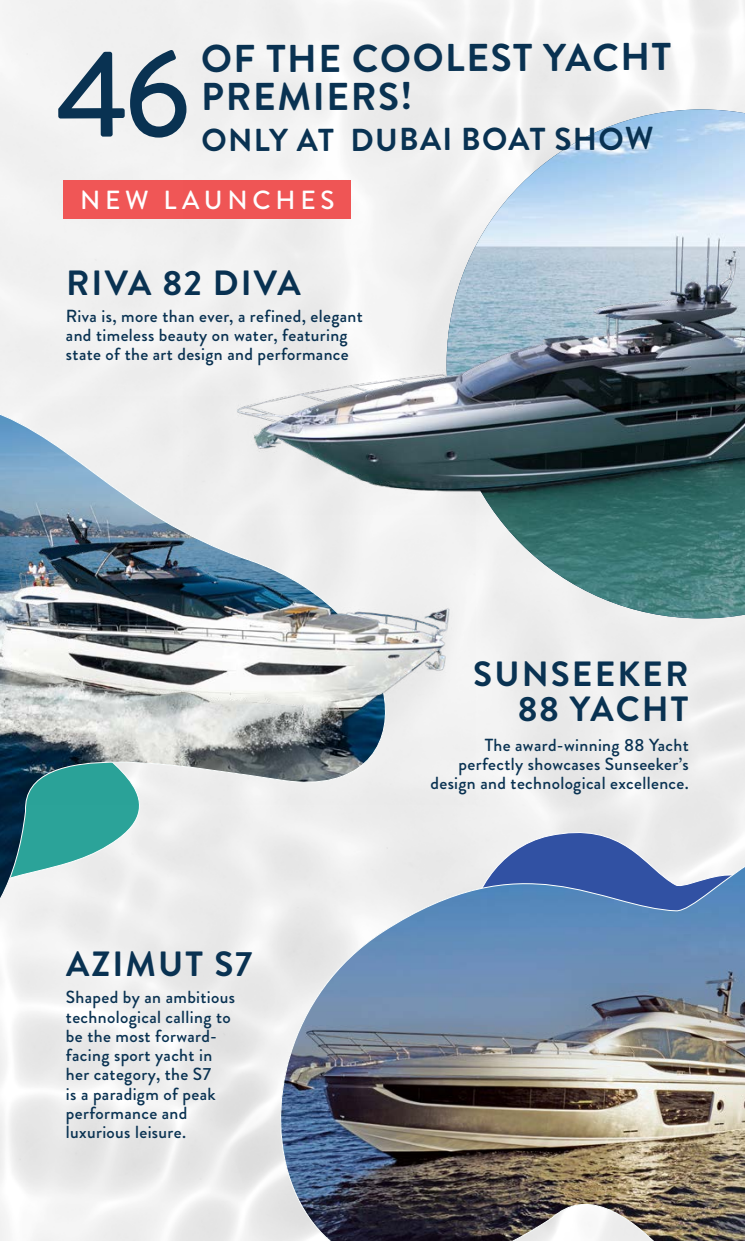
<style>
.page{position:relative;width:745px;height:1241px;background:#fff}
.page>*{position:absolute;margin:0;border:0;box-sizing:border-box;transform-origin:0 0}
.t1{font:500 122.67px "Brandon Grotesque";color:#093252}
.t2{font:700 38.68px/38.7px "Brandon Grotesque";letter-spacing:.035em;color:#093252}
.t3{font:700 35px/35px "Brandon Grotesque";letter-spacing:.06em;color:#093252;text-align:right}
.t4{font:700 31.68px "Brandon Grotesque";letter-spacing:.035em;color:#093252}
.t5{font:500 26.25px "Brandon Grotesque";letter-spacing:.18em;color:#fff}
.t6{font:500 17.5px/19.2px "Brandon Grotesque";letter-spacing:.02em;color:#093252}
</style>
<div class="page">
<img style="left:0;top:0;width:744px;height:1240px">
<img style="left:475px;top:514px;width:269px;height:104px">
<div style="left:63px;top:181px;width:288px;height:38px;background:#f05656"></div>
<svg style="left:0;top:373px;width:192px;height:721px"></svg>
<img style="left:192px;top:774px;width:552px;height:466px">
<img style="left:183px;top:96px;width:561px;height:418px">
<img style="left:0;top:396px;width:475px;height:408px">
<h1 class="t1" style="left:56px;top:10px;width:136px">46</h1>
<h2 class="t2" style="left:201px;top:39px;width:471px">OF THE COOLEST YACHT<br>PREMIERS!</h2>
<h3 class="t4" style="left:201px;top:117px;width:453px">ONLY AT DUBAI BOAT SHOW</h3>
<h3 class="t5" style="left:80px;top:182px;width:256px">NEW LAUNCHES</h3>
<h3 class="t3" style="left:66px;top:265px;width:236px">RIVA 82 DIVA</h3>
<p class="t6" style="left:66px;top:306px;width:298px">Riva is, more than ever, a refined, elegant and timeless beauty on water, featuring state of the art design and performance</p>
<h3 class="t3" style="left:66px;top:946px;width:187px">AZIMUT S7</h3>
<p class="t6" style="left:66px;top:987px;width:171px">Shaped by an ambitious technological calling to be the most forward&shy;facing sport yacht in her category, the S7<br>is a paradigm of peak performance and luxurious leisure.</p>
<h3 class="t3" style="left:473px;top:657px;width:216px">SUNSEEKER<br>88 YACHT</h3>
<p class="t6" style="left:430px;top:735px;width:260px;text-align:right">The award-winning 88 Yacht perfectly showcases Sunseeker’s design and technological excellence.</p>
</div>
